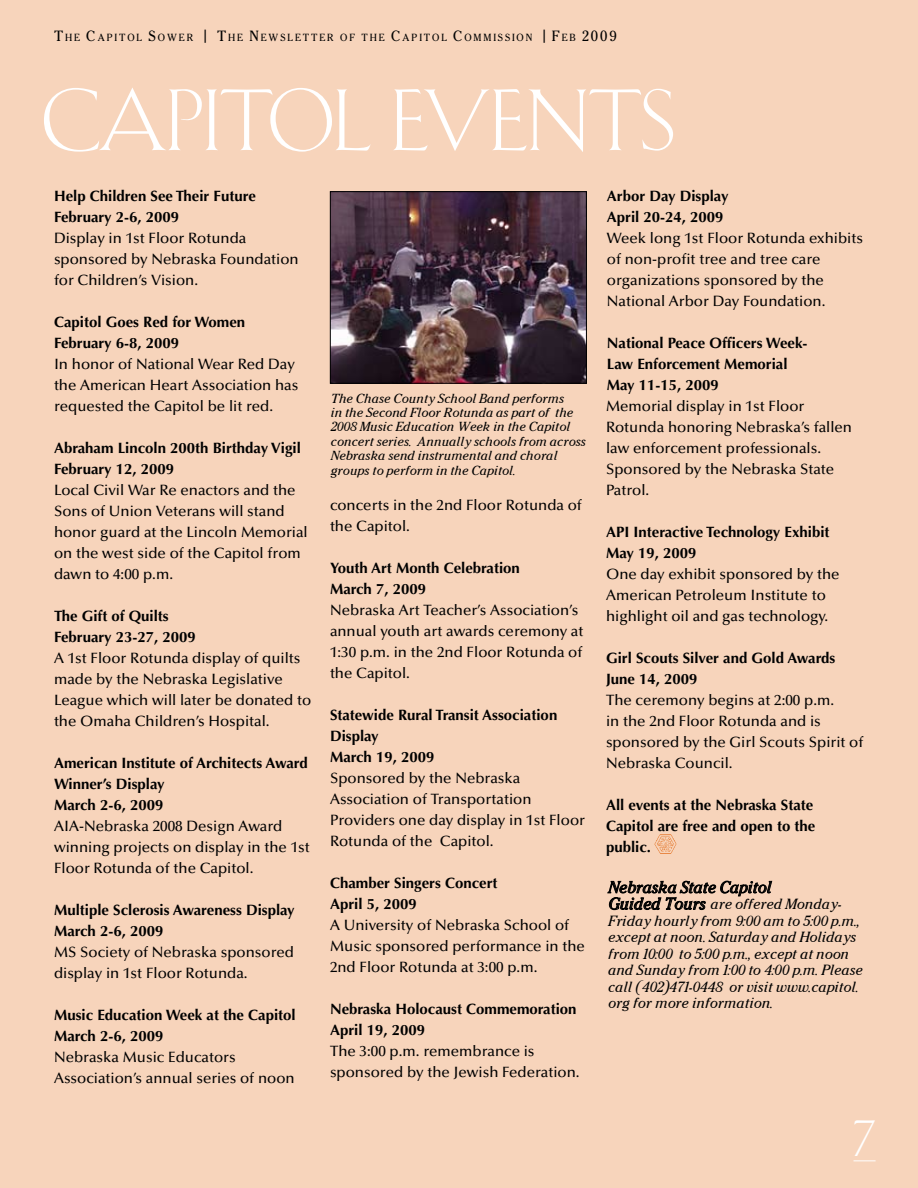
<style>
.page{position:relative;width:918px;height:1188px;background:#f7d4bb}
.page>*{position:absolute;margin:0;border:0;box-sizing:border-box;transform-origin:0 0}
.t1{font:86.1px "Shango";letter-spacing:-.025em;color:#fff}
.t2{font:45px "Shango";color:#fff}
.t3{font:500 15px/21px "Optima LT Std";color:#000}
.t4{font:700 15px/21px "Optima LT Std";color:#000}
.t5{font:italic 15px "Cheltenham";color:#000}
.t6{font:italic 13.5px/16.5px "Cheltenham";color:#000}
.t7{font:italic 12px/14.4px "Cheltenham";color:#000}
.t8{font:8.85px "Cheltenham";letter-spacing:.215em;color:#000}
.s1{font-size:12.75px}
.s2{font-size:15px}
</style>
<div class="page">
<svg style="left:607px;top:880px;width:166px;height:31px"></svg>
<img style="left:332px;top:193px;width:253px;height:188px">
<div style="left:330px;top:191px;width:257px;height:192px;border:1px solid #000"></div>
<svg style="left:854px;top:1160px;width:22px;height:1px"></svg>
<img style="left:654px;top:835px;width:22px;height:19px">
<p class="t8" style="left:54px;top:31px;width:564px"><span class="s1">T</span>HE <span class="s1">C</span>APITOL <span class="s1">S</span>OWER <span class="s1">| T</span>HE <span class="s1">N</span>EWSLETT ER OF THE <span class="s1">C</span>APITOL <span class="s1">C</span>OMMISSION <span class="s1">| F</span>EB <span class="s1">2009</span></p>
<h1 class="t1" style="left:40px;top:69px;width:637px">CAPITOL EVENTS</h1>
<p class="t4" style="left:54px;top:186px;width:203px">Help Children See Their Future<br>February 2-6, 2009</p>
<p class="t3" style="left:54px;top:228px;width:246px">Display in 1st Floor Rotunda sponsored by Nebraska Foundation for Children’s Vision.</p>
<p class="t4" style="left:54px;top:312px;width:193px">Capitol Goes Red for Women<br>February 6-8, 2009</p>
<p class="t3" style="left:54px;top:354px;width:246px">In honor of National Wear Red Day the American Heart Association has requested the Capitol be lit red.</p>
<p class="t4" style="left:54px;top:438px;width:248px">Abraham Lincoln 200th Birthday Vigil<br>February 12, 2009</p>
<p class="t3" style="left:54px;top:480px;width:255px">Local Civil War Re enactors and the<br>Sons of Union Veterans will stand honor guard at the Lincoln Memorial on the west side of the Capitol from dawn to 4:00 p.m.</p>
<p class="t4" style="left:54px;top:606px;width:143px">The Gift of Quilts<br>February 23-27, 2009</p>
<p class="t3" style="left:54px;top:648px;width:259px">A 1st Floor Rotunda display of quilts made by the Nebraska Legislative League which will later be donated to the Omaha Children’s Hospital.</p>
<p class="t4" style="left:54px;top:753px;width:255px">American I nstitute of Architects Award<br>Winner’s Display<br>March 2-6, 2009</p>
<p class="t3" style="left:54px;top:816px;width:257px">AIA-Nebraska 2008 Design Award winning projects on display in the 1st<br>Floor Rotunda of the Capitol.</p>
<p class="t4" style="left:54px;top:900px;width:242px">Multiple Sclerosis Awareness Display<br>March 2-6, 2009</p>
<p class="t3" style="left:54px;top:942px;width:242px">MS Society of Nebraska sponsored display in 1st Floor Rotunda.</p>
<p class="t4" style="left:54px;top:1005px;width:243px">Music Education Week at the Capitol<br>March 2-6, 2009</p>
<p class="t3" style="left:54px;top:1047px;width:242px">Nebraska Music Educators<br>Association’s annual series of noon</p>
<p class="t4" style="left:607px;top:186px;width:123px">Arbor Day Display<br>April 20-24, 2009</p>
<p class="t3" style="left:607px;top:228px;width:258px">Week long 1st Floor Rotunda exhibits of non-profit tree and tree care organizations sponsored by the National Arbor Day Foundation.</p>
<p class="t4" style="left:607px;top:333px;width:202px">National Peace Officers Week-<br>Law Enforcement Memorial<br>May 11-15, 2009</p>
<p class="t3" style="left:606px;top:396px;width:248px">Memorial display in 1st Floor<br>Rotunda honoring Nebraska’s fallen law enforcement professionals.<br>Sponsored by the Nebraska State<br>Patrol.</p>
<p class="t4" style="left:606px;top:522px;width:225px">API I nteractive Technology Exhibit<br>May 19, 2009</p>
<p class="t3" style="left:606px;top:564px;width:235px">One day exhibit sponsored by the<br>American Petroleum Institute to highlight oil and gas technology.</p>
<p class="t4" style="left:606px;top:648px;width:231px">Girl Scouts Silver and Gold Awards<br>June 14, 2009</p>
<p class="t3" style="left:606px;top:690px;width:259px">The ceremony begins at 2:00 p.m.<br>in the 2nd Floor Rotunda and is sponsored by the Girl Scouts Spirit of<br>Nebraska Council.</p>
<p class="t4" style="left:606px;top:795px;width:211px">All events at the Nebraska State<br>Capitol are free and open to the public.</p>
<p class="t5" style="left:608px;top:878px;width:165px">Nebraska State Capitol</p>
<p class="t6" style="left:607px;top:896px;width:256px"><span class="s2">Guided Tours</span> are offered Monday-Friday hourly from 9:00 am to 5:00 p.m., except at noon. Saturday and Holidays from 10:00 to 5:00 p.m., except at noon and Sunday from 1:00 to 4:00 p.m. Please call (402)471-0448 or visit www.capitol. org for more information.</p>
<p class="t7" style="left:330px;top:391px;width:257px">The Chase County School Band performs<br>in the Second Floor Rotunda as part of the 2008 Music Education Week in the Capitol concert series. Annually schools from across Nebraska send instrumental and choral groups to perform in the Capitol.</p>
<p class="t3" style="left:330px;top:495px;width:253px">concerts in the 2nd Floor Rotunda of the Capitol.</p>
<p class="t4" style="left:330px;top:558px;width:191px">Youth Art Month Celebration<br>March 7, 2009</p>
<p class="t3" style="left:330px;top:600px;width:255px">Nebraska Art Teacher’s Association’s annual youth art awards ceremony at<br>1:30 p.m. in the 2nd Floor Rotunda of the Capitol.</p>
<p class="t4" style="left:330px;top:705px;width:229px">Statewide Rural Transit Association<br>Display<br>March 19, 2009</p>
<p class="t3" style="left:330px;top:768px;width:256px">Sponsored by the Nebraska<br>Association of Transportation<br>Providers one day display in 1st Floor<br>Rotunda of the Capitol.</p>
<p class="t4" style="left:330px;top:873px;width:169px">Chamber Singers Concert<br>April 5, 2009</p>
<p class="t3" style="left:330px;top:915px;width:256px">A University of Nebraska School of<br>Music sponsored performance in the<br>2nd Floor Rotunda at 3:00 p.m.</p>
<p class="t4" style="left:330px;top:999px;width:248px">Nebraska Holocaust Commemoration<br>April 19, 2009</p>
<p class="t3" style="left:330px;top:1041px;width:251px">The 3:00 p.m. remembrance is sponsored by the Jewish Federation.</p>
<h2 class="t2" style="left:854px;top:1110px;width:24px">7</h2>
</div>
